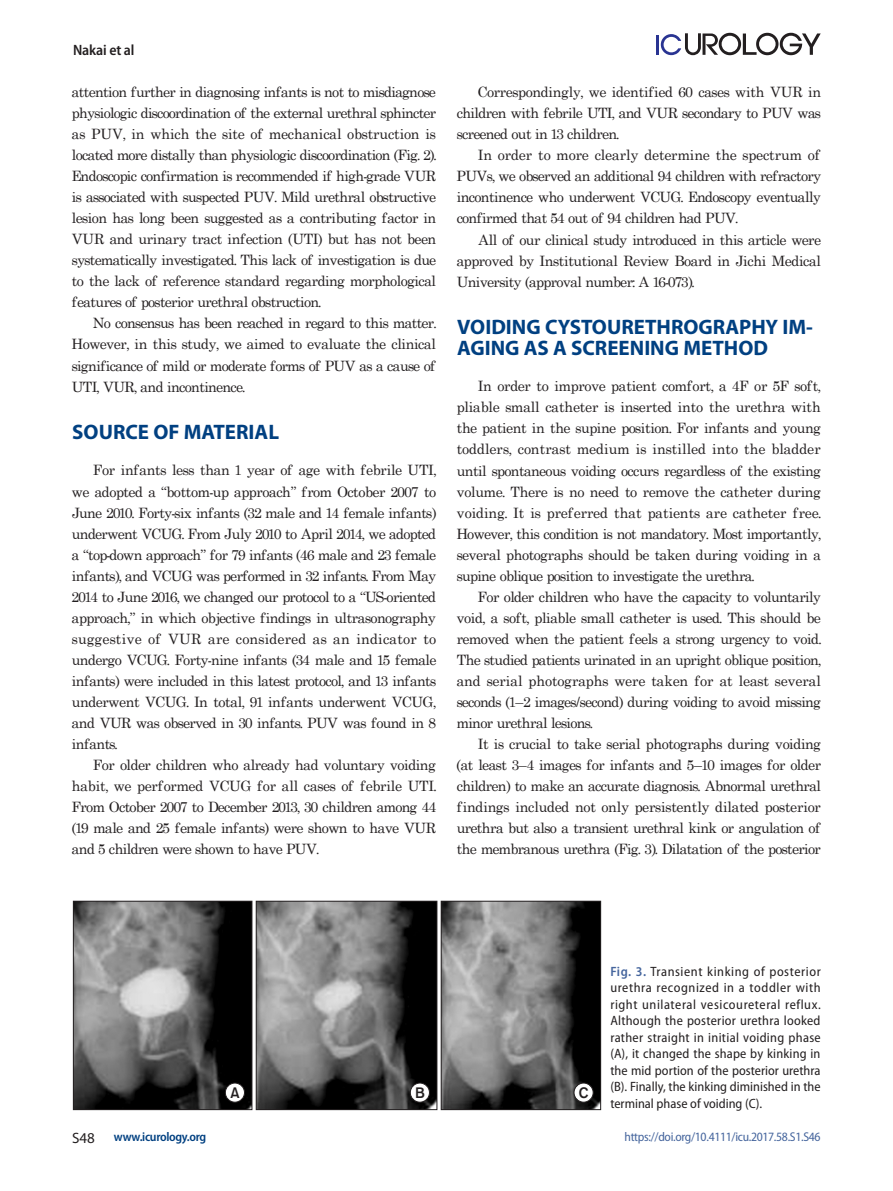
<style>
.page{position:relative;width:893px;height:1191px;background:#fff}
.page>*{position:absolute;margin:0;border:0;box-sizing:border-box;transform-origin:0 0}
.t1{font:700 21px/21px "Myriad Pro";color:#014081}
.t2{font:600 semi-condensed 15px "Myriad Pro";letter-spacing:-.01em;color:#231f20}
.t3{font:15px "Myriad Pro";color:#231f20}
.t4{font:15px "Gothic 725 BT Bold A";color:#231f20}
.t5{font:14.25px/21px "Century Schoolbook";letter-spacing:-.045em;color:#231f20;text-align:justify}
.t6{font:semi-condensed 13.5px/16.5px "Myriad Pro";color:#231f20;text-align:justify}
.t7{font:semi-condensed 12.75px "Myriad Pro";letter-spacing:-.025em;color:#45659d}
.t8{font:600 semi-condensed 12.75px "Myriad Pro";letter-spacing:-.025em;color:#014081}
.s1{font-weight:600;color:#45659d}
</style>
<div class="page">
<hr style="left:656px;top:35px;width:3px;height:20px;background:#293492">
<svg style="left:661px;top:33px;width:160px;height:22px"></svg>
<svg style="left:73px;top:900px;width:528px;height:210px;background:#646464"></svg>
<div style="left:225px;top:1083px;width:19px;height:19px;background:#fff;border-radius:50%"></div>
<div style="left:225px;top:1082px;width:20px;height:20px;border:1px solid #231f20;border-radius:50%"></div>
<div style="left:410px;top:1083px;width:19px;height:19px;background:#fff;border-radius:50%"></div>
<div style="left:410px;top:1082px;width:20px;height:20px;border:1px solid #231f20;border-radius:50%"></div>
<div style="left:574px;top:1083px;width:19px;height:19px;background:#fff;border-radius:50%"></div>
<div style="left:574px;top:1082px;width:19px;height:20px;border:1px solid #231f20;border-radius:50%"></div>
<p class="t2" style="left:73px;top:41px;width:63px">Nakai et al</p>
<p class="t5" style="left:71px;top:80px;width:367px">attention further in diagnosing infants is not to misdiagnose physiologic discoordination of the external urethral sphincter as PUV, in which the site of mechanical obstruction is located more distally than physiologic discoordination (Fig. 2).<br>Endoscopic confirmation is recommended if high-grade VUR is associated with suspected PUV. Mild urethral obstructive lesion has long been suggested as a contributing factor in VUR and urinary tract infection (UTI) but has not been systematically investigated. This lack of investigation is due to the lack of reference standard regarding morphological features of posterior urethral obstruction.</p>
<p class="t5" style="left:71px;top:311px;width:367px;text-align:left;text-indent:21px">No consensus has been reached in regard to this matter.<br>However, in this study, we aimed to evaluate the clinical significance of mild or moderate forms of PUV as a cause of UTI, VUR, and incontinence.</p>
<h1 class="t1" style="left:72px;top:420px;width:208px">SOURCE OF MATERIAL</h1>
<p class="t5" style="left:71px;top:458px;width:367px;text-indent:21px">For infants less than 1 year of age with febrile UTI, we adopted a “bottom-up approach” from October 2007 to June 2010. Forty-six infants (32 male and 14 female infants) underwent VCUG. From July 2010 to April 2014, we adopted a “top-down approach” for 79 infants (46 male and 23 female infants), and VCUG was performed in 32 infants. From May 2014 to June 2016, we changed our protocol to a “US-oriented approach,” in which objective findings in ultrasonography suggestive of VUR are considered as an indicator to undergo VCUG. Forty-nine infants (34 male and 15 female infants) were included in this latest protocol, and 13 infants underwent VCUG. In total, 91 infants underwent VCUG, and VUR was observed in 30 infants. PUV was found in 8 infants.</p>
<p class="t5" style="left:71px;top:753px;width:367px;text-indent:21px">For older children who already had voluntary voiding habit, we performed VCUG for all cases of febrile UTI.<br>From October 2007 to December 2013, 30 children among 44 (19 male and 25 female infants) were shown to have VUR and 5 children were shown to have PUV.</p>
<p class="t5" style="left:456px;top:81px;width:366px;text-indent:21px">Correspondingly, we identified 60 cases with VUR in children with febrile UTI, and VUR secondary to PUV was screened out in 13 children.</p>
<p class="t5" style="left:457px;top:144px;width:366px;text-indent:21px">In order to more clearly determine the spectrum of PUVs, we observed an additional 94 children with refractory incontinence who underwent VCUG. Endoscopy eventually confirmed that 54 out of 94 children had PUV.</p>
<p class="t5" style="left:456px;top:228px;width:366px;text-indent:22px">All of our clinical study introduced in this article were approved by Institutional Review Board in Jichi Medical University (approval number: A 16-073).</p>
<h1 class="t1" style="left:457px;top:315px;width:357px">VOIDING CYSTOURETHROGRAPHY IM-<br>AGING AS A SCREENING METHOD</h1>
<p class="t5" style="left:456px;top:374px;width:367px;text-indent:22px">In order to improve patient comfort, a 4F or 5F soft, pliable small catheter is inserted into the urethra with the patient in the supine position. For infants and young toddlers, contrast medium is instilled into the bladder until spontaneous voiding occurs regardless of the existing volume. There is no need to remove the catheter during voiding. It is preferred that patients are catheter free.<br>However, this condition is not mandatory. Most importantly, several photographs should be taken during voiding in a supine oblique position to investigate the urethra.</p>
<p class="t5" style="left:456px;top:584px;width:367px;text-indent:21px">For older children who have the capacity to voluntarily void, a soft, pliable small catheter is used. This should be removed when the patient feels a strong urgency to void.<br>The studied patients urinated in an upright oblique position, and serial photographs were taken for at least several seconds (1–2 images/second) during voiding to avoid missing minor urethral lesions.</p>
<p class="t5" style="left:456px;top:732px;width:366px;text-indent:22px">It is crucial to take serial photographs during voiding (at least 3–4 images for infants and 5–10 images for older children) to make an accurate diagnosis. Abnormal urethral findings included not only persistently dilated posterior urethra but also a transient urethral kink or angulation of the membranous urethra (Fig. 3). Dilatation of the posterior</p>
<p class="t3" style="left:72px;top:1128px;width:24px">S48</p>
<p class="t8" style="left:114px;top:1128px;width:94px">www.icurology.org</p>
<p class="t4" style="left:230px;top:1084px;width:11px">A</p>
<p class="t4" style="left:415px;top:1084px;width:11px">B</p>
<p class="t4" style="left:579px;top:1084px;width:11px">C</p>
<p class="t6" style="left:610px;top:963px;width:212px"><span class="s1">Fig. 3.</span> Transient kinking of posterior urethra recognized in a toddler with right unilateral vesicoureteral reflux.<br>Although the posterior urethra looked rather straight in initial voiding phase (A), it changed the shape by kinking in the mid portion of the posterior urethra (B). Finally, the kinking diminished in the terminal phase of voiding (C).</p>
<p class="t7" style="left:625px;top:1128px;width:198px">https://doi.org/10.4111/icu.2017.58.S1.S46</p>
</div>
